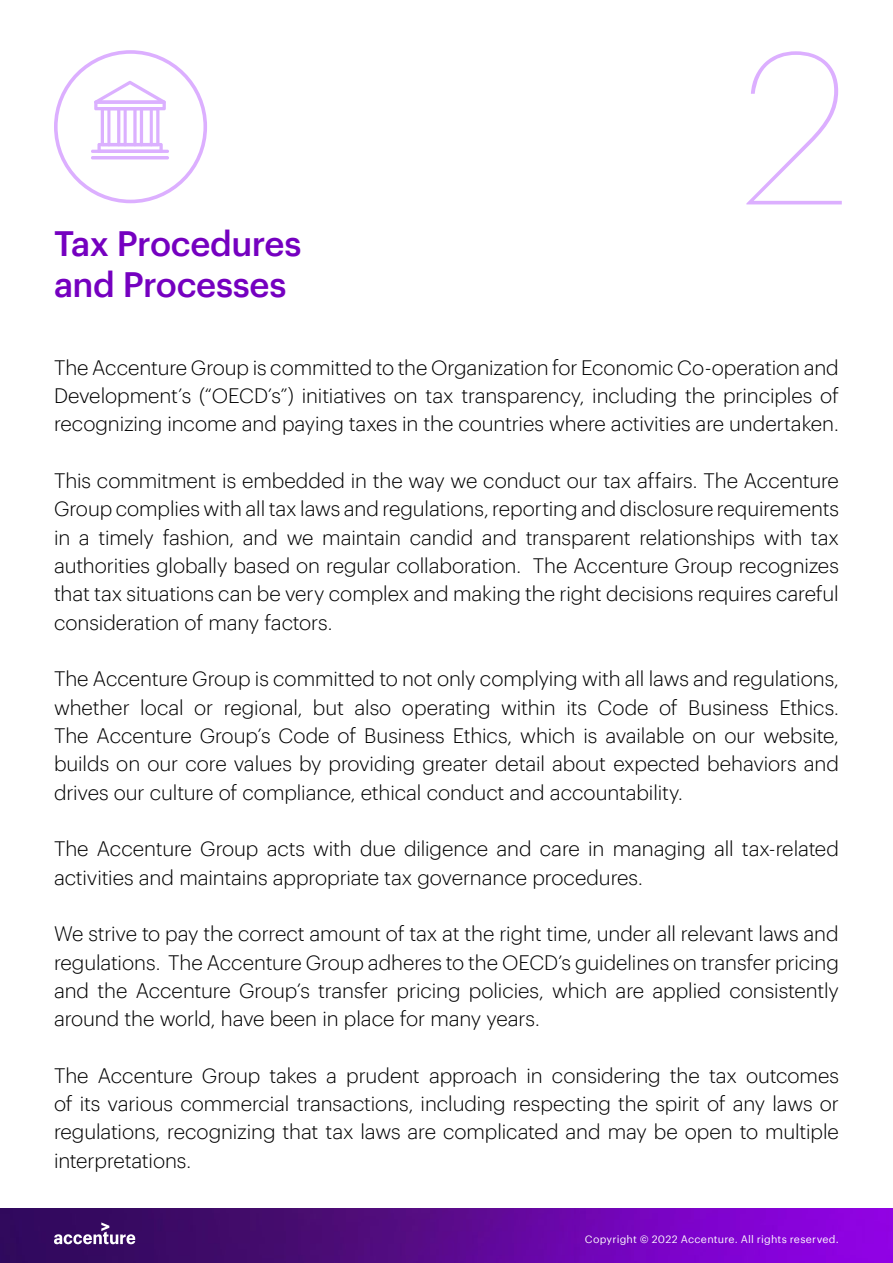
<style>
.page{position:relative;width:893px;height:1263px;background:#fff}
.page>*{position:absolute;margin:0;border:0;box-sizing:border-box;transform-origin:0 0}
.t1{font:100 212.4px "Graphik";color:#dcafff}
.t2{font:500 34.5px/41.4px "Graphik";letter-spacing:-.015em;color:#7500c0}
.t3{font:300 20.4px/28.3px "Graphik";letter-spacing:-.01em;color:#000;text-align:justify}
.t4{font:10.5px "Graphik";letter-spacing:.02em;color:#fff}
</style>
<div class="page">
<img style="left:0;top:1209px;width:893px;height:54px">
<svg style="left:54px;top:1222px;width:81px;height:22px"></svg>
<div style="left:54px;top:50px;width:153px;height:153px;border:4px solid #dcafff;border-radius:50%"></div>
<hr style="left:91px;top:156px;width:78px;height:3px;background:#dbb0ff;border-radius:2px">
<hr style="left:91px;top:150px;width:78px;height:3px;background:#dbb0ff;border-radius:2px">
<svg style="left:94px;top:81px;width:72px;height:69px"></svg>
<h2 class="t2" style="left:54px;top:219px;width:249px">Tax Procedures and Processes</h2>
<h1 class="t1" style="left:742px;top:-22px;width:112px">2</h1>
<p class="t3" style="left:54px;top:352px;width:786px">The Accenture Group is committed to the Organization for Economic Co-operation and Development’s (“OECD’s”) initiatives on tax transparency, including the principles of recognizing income and paying taxes in the countries where activities are undertaken.</p>
<p class="t3" style="left:54px;top:465px;width:786px">This commitment is embedded in the way we conduct our tax affairs. The Accenture Group complies with all tax laws and regulations, reporting and disclosure requirements in a timely fashion, and we maintain candid and transparent relationships with tax authorities globally based on regular collaboration. The Accenture Group recognizes that tax situations can be very complex and making the right decisions requires careful consideration of many factors.</p>
<p class="t3" style="left:54px;top:663px;width:787px">The Accenture Group is committed to not only complying with all laws and regulations, whether local or regional, but also operating within its Code of Business Ethics.<br>The Accenture Group’s Code of Business Ethics, which is available on our website, builds on our core values by providing greater detail about expected behaviors and drives our culture of compliance, ethical conduct and accountability.</p>
<p class="t3" style="left:54px;top:833px;width:786px">The Accenture Group acts with due diligence and care in managing all tax-related activities and maintains appropriate tax governance procedures.</p>
<p class="t3" style="left:54px;top:918px;width:787px">We strive to pay the correct amount of tax at the right time, under all relevant laws and regulations. The Accenture Group adheres to the OECD’s guidelines on transfer pricing and the Accenture Group’s transfer pricing policies, which are applied consistently around the world, have been in place for many years.</p>
<p class="t3" style="left:54px;top:1060px;width:787px">The Accenture Group takes a prudent approach in considering the tax outcomes of its various commercial transactions, including respecting the spirit of any laws or regulations, recognizing that tax laws are complicated and may be open to multiple interpretations.</p>
<p class="t4" style="left:585px;top:1231px;width:255px">Copyright © 2022 Accenture. All rights reserved.</p>
</div>
